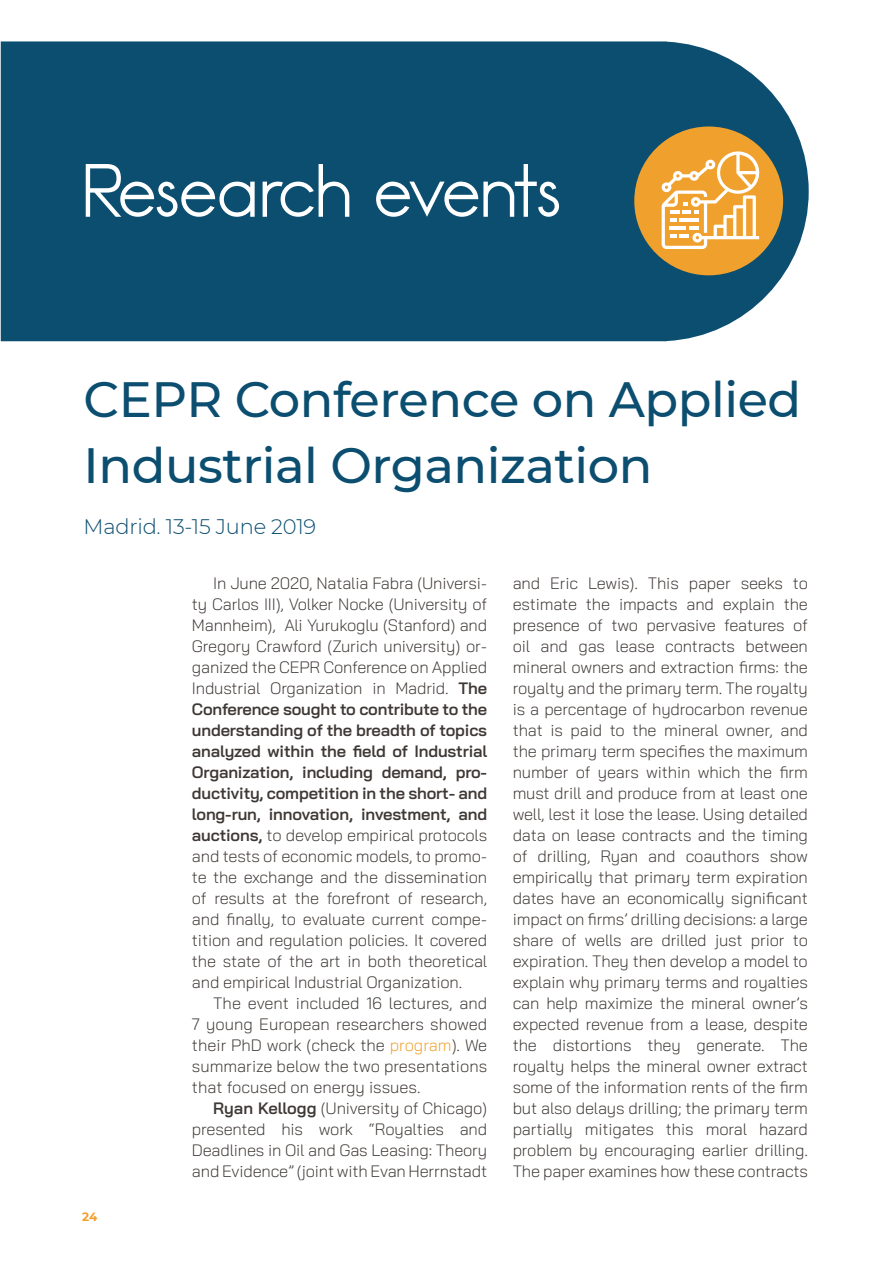
<style>
.page{position:relative;width:893px;height:1263px;background:#fff}
.page>*{position:absolute;margin:0;border:0;box-sizing:border-box;transform-origin:0 0}
.t1{font:90px "Madeleina Sans";letter-spacing:-.025em;color:#fff}
.t2{font:500 49.5px/66px "Montserrat";letter-spacing:-.01em;color:#0b4e6f}
.t3{font:300 21px "Montserrat";letter-spacing:-.01em;color:#0b4e6f}
.t4{font:300 16.5px/21px "Bai Jamjuree";letter-spacing:-.01em;color:#3e3835;text-align:justify}
.t5{font:700 12px "Montserrat";color:#f0a12d}
.s1{font-weight:600}
.s2{color:#f0a12d}
</style>
<div class="page">
<div style="left:1px;top:41px;width:808px;height:300px;background:#0b4e6f"></div>
<div style="left:634px;top:126px;width:149px;height:149px;background:#f0a12d;border-radius:50%"></div>
<svg style="left:661px;top:148px;width:101px;height:101px"></svg>
<p class="t1" style="left:86px;top:146px;width:478px">Research events</p>
<p class="t2" style="left:84px;top:364px;width:719px">CEPR Conference on Applied<br>Industrial Organization</p>
<p class="t3" style="left:84px;top:512px;width:234px">Madrid. 13-15 June 2019</p>
<p class="t5" style="left:82px;top:1208px;width:17px">24</p>
<p class="t4" style="left:192px;top:573px;width:297px;text-indent:21px">In June 2020, Natalia Fabra (Universi&shy;ty Carlos III), Volker Nocke (University of Mannheim), Ali Yurukoglu (Stanford) and Gregory Crawford (Zurich university) or&shy;ganized the CEPR Conference on Applied Industrial Organization in Madrid. <span class="s1">The Conference sought to contribute to the understanding of the breadth of topics analyzed within the field of Industrial Organization, including demand, pro&shy;ductivity, competition in the short- and long-run, innovation, investment, and auctions,</span> to develop empirical protocols and tests of economic models, to promo&shy;te the exchange and the dissemination of results at the forefront of research, and finally, to evaluate current compe&shy;tition and regulation policies. It covered the state of the art in both theoretical and empirical Industrial Organization.</p>
<p class="t4" style="left:192px;top:993px;width:297px;text-indent:21px">The event included 16 lectures, and 7 young European researchers showed their PhD work (check the <span class="s2">program</span>). We summarize below the two presentations that focused on energy issues.</p>
<p class="t4" style="left:192px;top:1098px;width:297px;text-indent:21px"><span class="s1">Ryan Kellogg</span> (University of Chicago) presented his work “Royalties and Deadlines in Oil and Gas Leasing: Theory and Evidence” (joint with Evan Herrnstadt</p>
<p class="t4" style="left:513px;top:573px;width:297px">and Eric Lewis). This paper seeks to estimate the impacts and explain the presence of two pervasive features of oil and gas lease contracts between mineral owners and extraction firms: the royalty and the primary term. The royalty is a percentage of hydrocarbon revenue that is paid to the mineral owner, and the primary term specifies the maximum number of years within which the firm must drill and produce from at least one well, lest it lose the lease. Using detailed data on lease contracts and the timing of drilling, Ryan and coauthors show empirically that primary term expiration dates have an economically significant impact on firms’ drilling decisions: a large share of wells are drilled just prior to expiration. They then develop a model to explain why primary terms and royalties can help maximize the mineral owner’s expected revenue from a lease, despite the distortions they generate. The royalty helps the mineral owner extract some of the information rents of the firm but also delays drilling; the primary term partially mitigates this moral hazard problem by encouraging earlier drilling.<br>The paper examines how these contracts</p>
</div>
